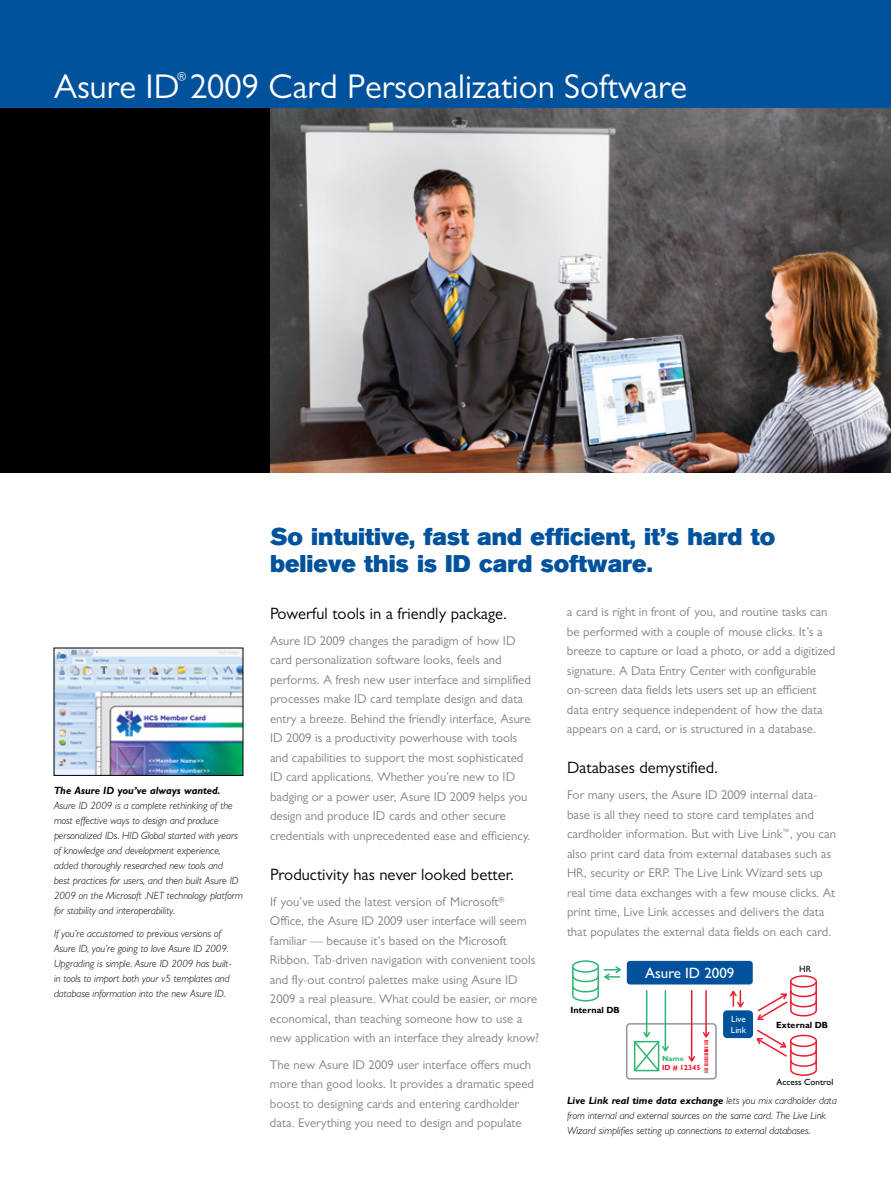
<style>
.page{position:relative;width:891px;height:1188px;background:#fff}
.page>*{position:absolute;margin:0;border:0;box-sizing:border-box;transform-origin:0 0}
.t1{font:34.5px "Gill Sans MT Pro";color:#fff}
.t2{font:24px/27px "Akzidenz Grotesk Pro Super";color:#00529c}
.t3{font:16.5px "Gill Sans MT Pro";color:#000}
.t4{font:500 15px "Gill Sans MT Pro";color:#fff}
.t5{font:12.75px/19.5px "Gill Sans MT Pro";color:#808285}
.t6{font:11.4px "Gill Sans MT Pro";color:#fff}
.t7{font:italic 300 10.5px/15px "Gill Sans MT Pro";color:#000}
.t8{font:italic 700 10.5px "Gill Sans MT Pro";color:#000}
.t9{font:700 9px "Gill Sans MT Pro";color:#000}
.t10{font:500 9px "Gill Sans MT Pro";color:#000}
.t11{font:500 9px/10.8px "Gill Sans MT Pro";color:#fff}
.t12{font:700 7.5px "Gill Sans MT Pro";color:#ed1b2f}
.t13{font:700 7.5px "Gill Sans MT Pro";color:#2bb673}
.s1{font-weight:700}
</style>
<div class="page">
<div style="left:0;top:98px;width:891px;height:375px;background:#000"></div>
<img style="left:270px;top:108px;width:621px;height:364px">
<div style="left:0;top:0;width:891px;height:108px;background:#00529c"></div>
<img style="left:56px;top:650px;width:185px;height:124px">
<div style="left:54px;top:648px;width:189px;height:128px;border:1px solid #000"></div>
<div style="left:626px;top:1023px;width:91px;height:57px;border:2px solid #939598;border-radius:3px"></div>
<svg style="left:730px;top:990px;width:14px;height:18px"></svg>
<hr style="left:705px;top:991px;width:2px;height:45px;background:#ed1b2f">
<hr style="left:691px;top:991px;width:1px;height:69px;background:#ed1b2f">
<hr style="left:665px;top:991px;width:1px;height:58px;background:#2bb673">
<hr style="left:646px;top:991px;width:1px;height:45px;background:#2bb673">
<div style="left:723px;top:1010px;width:30px;height:28px;background:#00529c;border-radius:4px"></div>
<div style="left:627px;top:961px;width:126px;height:23px;background:#00529c;border-radius:3px"></div>
<div style="left:572px;top:960px;width:27px;height:13px;border:2px solid #2bb673;border-radius:50%"></div>
<svg style="left:572px;top:965px;width:49px;height:37px"></svg>
<svg style="left:756px;top:1029px;width:61px;height:47px"></svg>
<div style="left:790px;top:975px;width:27px;height:13px;border:2px solid #ed1b2f;border-radius:50%"></div>
<svg style="left:757px;top:980px;width:61px;height:41px"></svg>
<svg style="left:633px;top:1031px;width:36px;height:41px"></svg>
<svg style="left:688px;top:1031px;width:22px;height:42px"></svg>
<p class="t6" style="left:178px;top:70px;width:10px">®</p>
<h1 class="t1" style="left:54px;top:65px;width:635px">Asure ID 2009 Card Personalization Software</h1>
<p class="t8" style="left:54px;top:784px;width:168px">The Asure ID you’ve always wanted.</p>
<p class="t7" style="left:54px;top:798px;width:190px">Asure ID 2009 is a complete rethinking of the most effective ways to design and produce personalized IDs. HID Global started with years of knowledge and development experience, added thoroughly researched new tools and<br>best practices for users, and then built Asure ID 2009 on the Microsoft .NET technology platform for stability and interoperability.</p>
<p class="t7" style="left:54px;top:925px;width:179px">If you’re accustomed to previous versions of Asure ID, you’re going to love Asure ID 2009.<br>Upgrading is simple. Asure ID 2009 has built&shy;in tools to import both your v5 templates and database information into the new Asure ID.</p>
<h2 class="t2" style="left:270px;top:523px;width:507px">So intuitive, fast and efficient, it’s hard to believe this is ID card software.</h2>
<p class="t3" style="left:270px;top:603px;width:239px">Powerful tools in a friendly package.</p>
<p class="t5" style="left:270px;top:631px;width:262px">Asure ID 2009 changes the paradigm of how ID card personalization software looks, feels and performs. A fresh new user interface and simplified processes make ID card template design and data entry a breeze. Behind the friendly interface, Asure ID 2009 is a productivity powerhouse with tools and capabilities to support the most sophisticated ID card applications. Whether you’re new to ID badging or a power user, Asure ID 2009 helps you design and produce ID cards and other secure credentials with unprecedented ease and efficiency.</p>
<p class="t3" style="left:270px;top:864px;width:246px">Productivity has never looked better.</p>
<p class="t5" style="left:270px;top:892px;width:271px">If you’ve used the latest version of Microsoft<sup>® </sup>Office, the Asure ID 2009 user interface will seem familiar — because it’s based on the Microsoft Ribbon. Tab-driven navigation with convenient tools and fly-out control palettes make using Asure ID 2009 a real pleasure. What could be easier, or more economical, than teaching someone how to use a new application with an interface they already know?</p>
<p class="t5" style="left:270px;top:1055px;width:266px">The new Asure ID 2009 user interface offers much more than good looks. It provides a dramatic speed boost to designing cards and entering cardholder data. Everything you need to design and populate</p>
<p class="t5" style="left:567px;top:602px;width:270px">a card is right in front of you, and routine tasks can be performed with a couple of mouse clicks. It’s a breeze to capture or load a photo, or add a digitized signature. A Data Entry Center with configurable on-screen data fields lets users set up an efficient data entry sequence independent of how the data appears on a card, or is structured in a database.</p>
<p class="t3" style="left:567px;top:758px;width:153px">Databases demystified.</p>
<p class="t5" style="left:567px;top:785px;width:270px">For many users, the Asure ID 2009 internal data&shy;base is all they need to store card templates and cardholder information. But with Live Link<sup>™</sup>, you can also print card data from external databases such as HR, security or ERP. The Live Link Wizard sets up real time data exchanges with a few mouse clicks. At print time, Live Link accesses and delivers the data that populates the external data fields on each card.</p>
<p class="t9" style="left:571px;top:1004px;width:51px">Internal DB</p>
<p class="t4" style="left:645px;top:964px;width:91px">Asure ID 2009</p>
<p class="t13" style="left:662px;top:1054px;width:23px">Name</p>
<p class="t12" style="left:662px;top:1063px;width:40px">ID # 12345</p>
<p class="t11" style="left:731px;top:1014px;width:17px">Live<br>Link</p>
<p class="t10" style="left:799px;top:964px;width:13px">HR</p>
<p class="t9" style="left:776px;top:1020px;width:53px">External DB</p>
<p class="t10" style="left:777px;top:1077px;width:58px">Access Control</p>
<p class="t7" style="left:567px;top:1093px;width:271px"><span class="s1">Live Link real time data exchange</span> lets you mix cardholder data from internal and external sources on the same card. The Live Link<br>Wizard simplifies setting up connections to external databases.</p>
</div>
